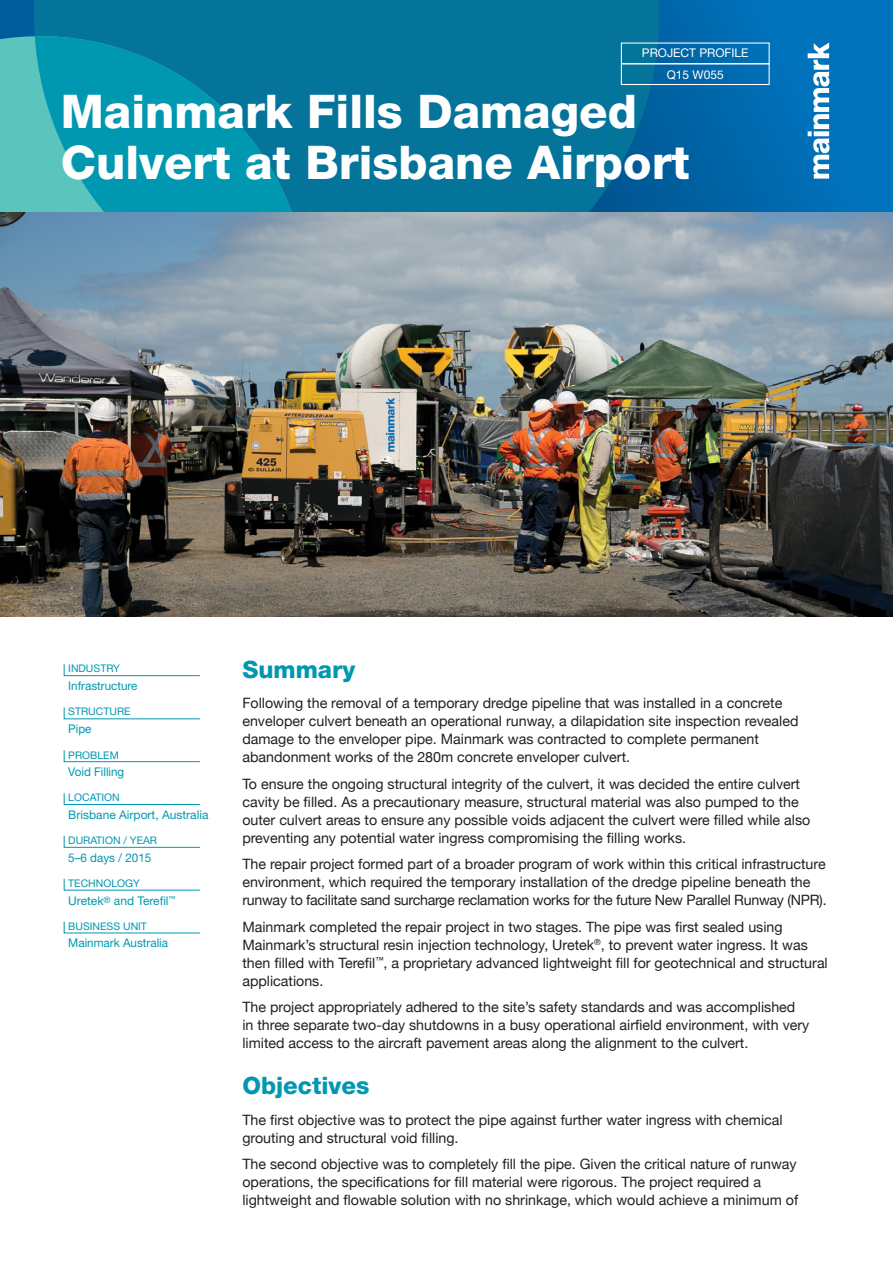
<style>
.page{position:relative;width:893px;height:1263px;background:#fff}
.page>*{position:absolute;margin:0;border:0;box-sizing:border-box;transform-origin:0 0}
.t1{font:800 46.5px/51px "Helvetica Neue";color:#fff}
.Bodycopy{font:800 24px "Helvetica Neue";color:#0098b0}
.Sub_heading{font:800 24px "Helvetica Neue";color:#0098b0}
.Bodycopy-2{font:14.25px/18px "Helvetica Neue";color:#231f20}
.Project_profile_-_Ca{font:12px "Helvetica Neue";color:#0098b0}
.Project_Profile_-_Pr{font:12px "Helvetica Neue";color:#fff}
.Project_profile_-_Ca-2{font:10.5px "Helvetica Neue";color:#0098b0}
</style>
<div class="page">
<svg style="left:664px;top:0;width:229px;height:213px;background:#016cb2"></svg>
<div style="left:29px;top:0;width:635px;height:213px;background:#05749b"></div>
<svg style="left:0;top:32px;width:312px;height:181px;background:#4ab4b6"></svg>
<svg style="left:35px;top:36px;width:277px;height:177px;background:#0990aa"></svg>
<svg style="left:808px;top:43px;width:21px;height:136px"></svg>
<svg style="left:64px;top:664px;width:136px;height:12px"></svg>
<svg style="left:64px;top:707px;width:136px;height:12px"></svg>
<svg style="left:64px;top:750px;width:136px;height:12px"></svg>
<svg style="left:64px;top:835px;width:136px;height:13px"></svg>
<svg style="left:64px;top:793px;width:136px;height:12px"></svg>
<svg style="left:64px;top:878px;width:136px;height:13px"></svg>
<svg style="left:64px;top:921px;width:136px;height:13px"></svg>
<img style="left:0;top:213px;width:893px;height:404px">
<div style="left:621px;top:63px;width:149px;height:22px;border:1px solid #fff"></div>
<p class="Project_Profile_-_Pr" style="left:642px;top:46px;width:108px">PROJECT PROFILE</p>
<p class="Project_Profile_-_Pr" style="left:667px;top:67px;width:58px">Q15 W055</p>
<p class="t1" style="left:61px;top:85px;width:630px">Mainmark Fills Damaged<br>Culvert at Brisbane Airport</p>
<p class="Project_profile_-_Ca-2" style="left:68px;top:662px;width:53px">INDUSTRY</p>
<p class="Project_profile_-_Ca" style="left:68px;top:679px;width:71px">Infrastructure</p>
<p class="Project_profile_-_Ca-2" style="left:68px;top:705px;width:64px">STRUCTURE</p>
<p class="Project_profile_-_Ca" style="left:68px;top:722px;width:25px">Pipe</p>
<p class="Project_profile_-_Ca-2" style="left:68px;top:748px;width:52px">PROBLEM</p>
<p class="Project_profile_-_Ca" style="left:68px;top:765px;width:58px">Void Filling</p>
<p class="Project_profile_-_Ca-2" style="left:68px;top:791px;width:53px">LOCATION</p>
<p class="Project_profile_-_Ca" style="left:68px;top:807px;width:142px">Brisbane Airport, Australia</p>
<p class="Project_profile_-_Ca-2" style="left:68px;top:834px;width:90px">DURATION / YEAR</p>
<p class="Project_profile_-_Ca" style="left:68px;top:850px;width:85px">5–6 days / 2015</p>
<p class="Project_profile_-_Ca-2" style="left:68px;top:877px;width:73px">TECHNOLOGY</p>
<p class="Project_profile_-_Ca" style="left:68px;top:894px;width:109px">Uretek<sup>®</sup> and Terefil<sup>™</sup></p>
<p class="Project_profile_-_Ca-2" style="left:68px;top:920px;width:80px">BUSINESS UNIT</p>
<p class="Project_profile_-_Ca" style="left:68px;top:936px;width:101px">Mainmark Australia</p>
<p class="Sub_heading" style="left:242px;top:655px;width:114px">Summary</p>
<p class="Bodycopy-2" style="left:242px;top:695px;width:558px">Following the removal of a temporary dredge pipeline that was installed in a concrete enveloper culvert beneath an operational runway, a dilapidation site inspection revealed damage to the enveloper pipe. Mainmark was contracted to complete permanent abandonment works of the 280m concrete enveloper culvert.</p>
<p class="Bodycopy-2" style="left:242px;top:775px;width:569px">To ensure the ongoing structural integrity of the culvert, it was decided the entire culvert cavity be filled. As a precautionary measure, structural material was also pumped to the outer culvert areas to ensure any possible voids adjacent the culvert were filled while also preventing any potential water ingress compromising the filling works.</p>
<p class="Bodycopy-2" style="left:242px;top:856px;width:586px">The repair project formed part of a broader program of work within this critical infrastructure environment, which required the temporary installation of the dredge pipeline beneath the runway to facilitate sand surcharge reclamation works for the future New Parallel Runway (NPR).</p>
<p class="Bodycopy-2" style="left:242px;top:918px;width:587px">Mainmark completed the repair project in two stages. The pipe was first sealed using Mainmark’s structural resin injection technology, Uretek<sup>®</sup>, to prevent water ingress. It was then filled with Terefil<sup>™</sup>, a proprietary advanced lightweight fill for geotechnical and structural applications.</p>
<p class="Bodycopy-2" style="left:242px;top:999px;width:568px">The project appropriately adhered to the site’s safety standards and was accomplished in three separate two-day shutdowns in a busy operational airfield environment, with very limited access to the aircraft pavement areas along the alignment to the culvert.</p>
<p class="Bodycopy" style="left:242px;top:1071px;width:129px">Objectives</p>
<p class="Bodycopy-2" style="left:242px;top:1112px;width:542px">The first objective was to protect the pipe against further water ingress with chemical grouting and structural void filling.</p>
<p class="Bodycopy-2" style="left:242px;top:1156px;width:557px">The second objective was to completely fill the pipe. Given the critical nature of runway operations, the specifications for fill material were rigorous. The project required a lightweight and flowable solution with no shrinkage, which would achieve a minimum of</p>
</div>
